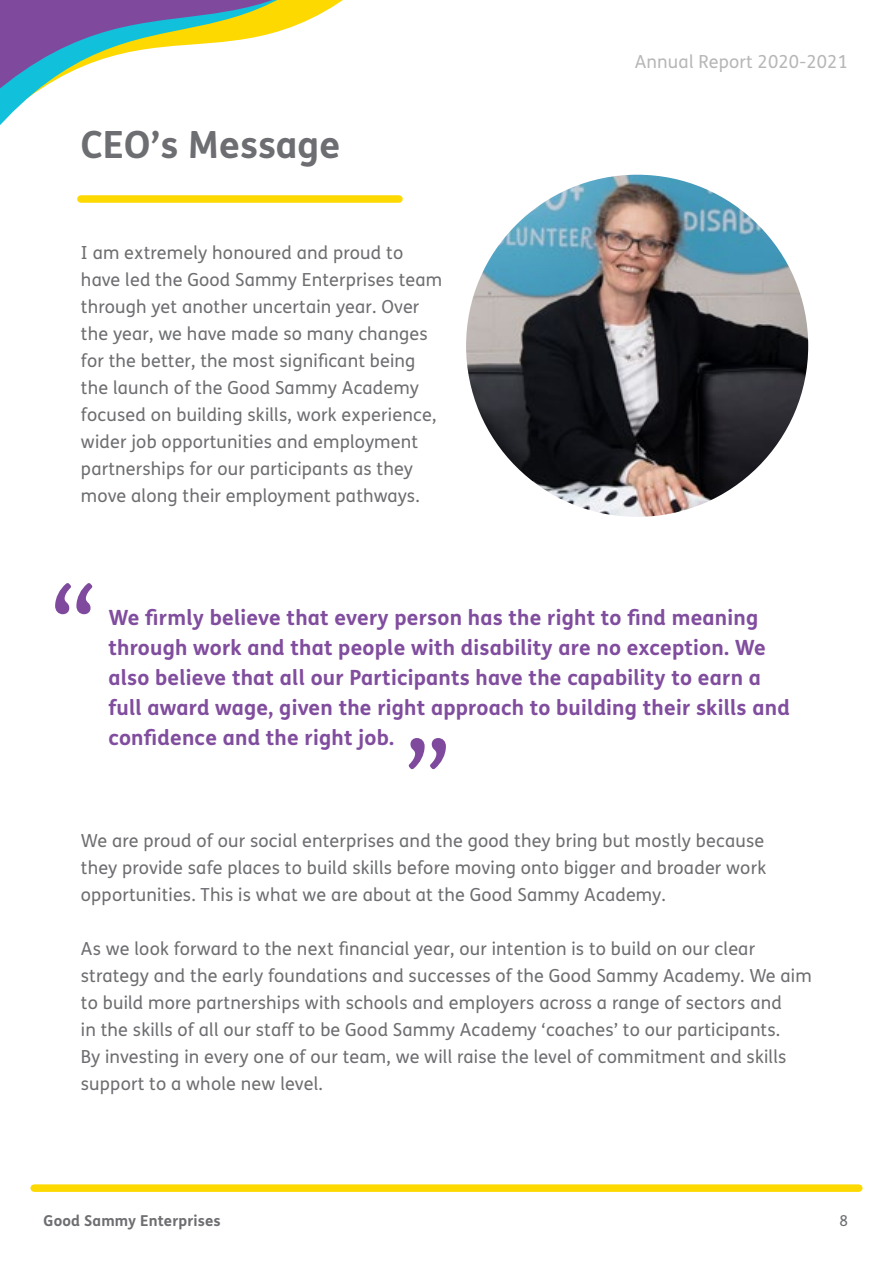
<style>
.page{position:relative;width:893px;height:1263px;background:#fff}
.page>*{position:absolute;margin:0;border:0;box-sizing:border-box;transform-origin:0 0}
.t1{font:108px "FS Me";color:#7f4a9d}
.t2{font:700 37.5px "FS Me";color:#6d6e71}
.t3{font:700 21px/30px "FS Me";letter-spacing:.01em;color:#814d9e}
.t4{font:18px/27px "FS Me";letter-spacing:.01em;color:#6d6e71}
.t5{font:700 15px "FS Me";letter-spacing:.01em;color:#6d6e71}
.t6{font:15px "FS Me";color:#6d6e71}
</style>
<div class="page">
<div style="left:34px;top:1184px;width:825px;height:8px;background:#fdd900"></div>
<svg style="left:0;top:0;width:343px;height:125px"></svg>
<img style="left:466px;top:175px;width:342px;height:342px;border-radius:171px">
<div style="left:81px;top:195px;width:318px;height:8px;background:#fdd900"></div>
<h2 class="t2" style="left:81px;top:115px;width:261px">CEO’s Message</h2>
<p class="t4" style="left:81px;top:239px;width:363px">I am extremely honoured and proud to have led the Good Sammy Enterprises team through yet another uncertain year. Over the year, we have made so many changes for the better, the most significant being the launch of the Good Sammy Academy focused on building skills, work experience, wider job opportunities and employment partnerships for our participants as they move along their employment pathways.</p>
<p class="t4" style="left:635px;top:47px;width:215px">Annual Report 2020-2021</p>
<h1 class="t1" style="left:51px;top:550px;width:48px">“</h1>
<p class="t3" style="left:108px;top:602px;width:683px">We firmly believe that every person has the right to find meaning through work and that people with disability are no exception. We also believe that all our Participants have the capability to earn a full award wage, given the right approach to building their skills and confidence and the right job.</p>
<h1 class="t1" style="left:404px;top:704px;width:48px">”</h1>
<p class="t4" style="left:81px;top:826px;width:687px;text-align:justify">We are proud of our social enterprises and the good they bring but mostly because they provide safe places to build skills before moving onto bigger and broader work opportunities. This is what we are about at the Good Sammy Academy.</p>
<p class="t4" style="left:81px;top:934px;width:732px">As we look forward to the next financial year, our intention is to build on our clear strategy and the early foundations and successes of the Good Sammy Academy. We aim to build more partnerships with schools and employers across a range of sectors and<br>in the skills of all our staff to be Good Sammy Academy ‘coaches’ to our participants.<br>By investing in every one of our team, we will raise the level of commitment and skills support to a whole new level.</p>
<p class="t5" style="left:44px;top:1209px;width:179px">Good Sammy Enterprises</p>
<p class="t6" style="left:839px;top:1211px;width:10px">8</p>
</div>
